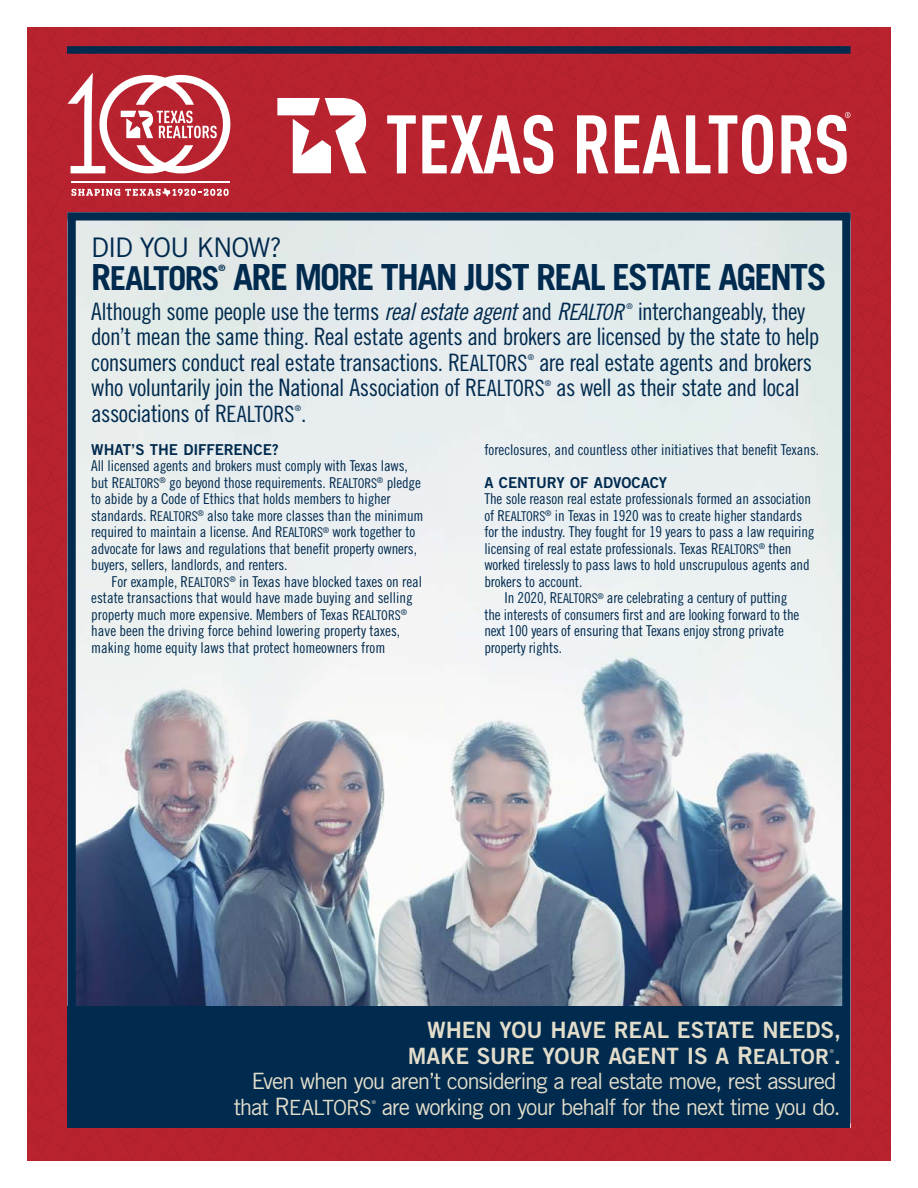
<style>
.page{position:relative;width:918px;height:1188px;background:#fff}
.page>*{position:absolute;margin:0;border:0;box-sizing:border-box;transform-origin:0 0}
.Department___Primary{font:700 36px "Trade Gothic";letter-spacing:-.05em;color:#002a4e}
.Department___Seconda{font:27px "Trade Gothic";letter-spacing:-.055em;color:#002a4e}
.Department___SHARE{font:24px/25.5px "Trade Gothic Cond Eighteen";letter-spacing:-.025em;color:#002a4e}
.Department___SHARE-2{font:22.5px "Trade Gothic";letter-spacing:-.05em;color:#e2ddcb}
.Department___SHARE-3{font:22.5px/25.5px "Trade Gothic Bold Two";letter-spacing:-.005em;color:#e2ddcb;text-align:right}
.Department___Body_Co{font:15px/16.5px "Trade Gothic Cond Eighteen";letter-spacing:-.01em;color:#002a4e}
.Department___SHARE-4{font:15px "Trade Gothic Bold Two";letter-spacing:-.005em;color:#002a4e}
.Department___Primary-2{font:700 8.7px "Trade Gothic";color:#002a4e}
.Department___SHARE-5{font:7.8px "Trade Gothic Cond Eighteen";color:#002a4e}
.Department___SHARE-6{font:5.25px "Trade Gothic";color:#e2ddcb}
.s1{font-size:33px}
.s2{font-family:"Trade Gothic Cond Eighteen Obl"}
.s3{font-family:"Trade Gothic Cond Eighteen Obl";font-size:22.5px}
.s4{font-size:22.5px}
.s5{font-size:13.5px}
.s6{font-size:24px}
.s7{font-size:21px}
</style>
<div class="page">
<div style="left:27px;top:27px;width:864px;height:1134px;background:#b8232f"></div>
<hr style="left:71px;top:181px;width:158px;height:1px;background:#fff">
<svg style="left:71px;top:188px;width:158px;height:9px"></svg>
<svg style="left:68px;top:72px;width:166px;height:101px"></svg>
<div style="left:67px;top:46px;width:784px;height:8px;background:#002a4e"></div>
<svg style="left:277px;top:98px;width:89px;height:75px"></svg>
<svg style="left:387px;top:115px;width:29px;height:58px"></svg>
<svg style="left:422px;top:115px;width:131px;height:59px"></svg>
<svg style="left:577px;top:115px;width:31px;height:58px"></svg>
<svg style="left:615px;top:115px;width:65px;height:58px"></svg>
<svg style="left:686px;top:115px;width:87px;height:59px"></svg>
<svg style="left:781px;top:112px;width:70px;height:62px"></svg>
<img style="left:76px;top:221px;width:766px;height:786px">
<div style="left:68px;top:1007px;width:782px;height:121px;background:#002a4e"></div>
<div style="left:68px;top:212px;width:782px;height:9px;background:#002a4e"></div>
<div style="left:68px;top:213px;width:8px;height:910px;background:#002a4e"></div>
<div style="left:842px;top:213px;width:8px;height:910px;background:#002a4e"></div>
<p class="Department___Seconda" style="left:91px;top:231px;width:192px">DID YOU KNOW?</p>
<p class="Department___Primary" style="left:91px;top:255px;width:737px">R<span class="s1">EALTORS</span> ARE MORE THAN JUST REAL ESTATE AGENTS</p>
<p class="Department___Primary-2" style="left:218px;top:263px;width:8px">®</p>
<p class="Department___SHARE" style="left:91px;top:298px;width:534px">Although some people use the terms <span class="s2">real estate agent</span> and <span class="s2">R</span><span class="s3">EALTOR</span></p>
<p class="Department___SHARE-5" style="left:626px;top:302px;width:8px">®</p>
<p class="Department___SHARE" style="left:91px;top:298px;width:730px;text-indent:546px">interchangeably, they don’t mean the same thing. Real estate agents and brokers are licensed by the state to help consumers conduct real estate transactions. R<span class="s4">EALTORS</span></p>
<p class="Department___SHARE" style="left:91px;top:349px;width:722px;text-indent:448px">are real estate agents and brokers who voluntarily join the National Association of R<span class="s4">EALTORS</span></p>
<p class="Department___SHARE-5" style="left:528px;top:353px;width:8px">®</p>
<p class="Department___SHARE-5" style="left:545px;top:378px;width:8px">®</p>
<p class="Department___SHARE" style="left:556px;top:374px;width:245px">as well as their state and local</p>
<p class="Department___SHARE" style="left:91px;top:400px;width:217px">associations of R<span class="s4">EALTORS</span> .</p>
<p class="Department___SHARE-5" style="left:295px;top:404px;width:8px">®</p>
<p class="Department___SHARE-4" style="left:91px;top:440px;width:189px">WHAT’S THE DIFFERENCE?</p>
<p class="Department___Body_Co" style="left:91px;top:457px;width:334px">All licensed agents and brokers must comply with Texas laws, but R<span class="s5">EALTORS</span><sup>®</sup> go beyond those requirements. R<span class="s5">EALTORS</span><sup>®</sup> pledge to abide by a Code of Ethics that holds members to higher standards. R<span class="s5">EALTORS</span><sup>®</sup> also take more classes than the minimum required to maintain a license. And R<span class="s5">EALTORS</span><sup>®</sup> work together to advocate for laws and regulations that benefit property owners, buyers, sellers, landlords, and renters.</p>
<p class="Department___Body_Co" style="left:91px;top:573px;width:333px;text-indent:20px">For example, R<span class="s5">EALTORS</span><sup>®</sup> in Texas have blocked taxes on real estate transactions that would have made buying and selling property much more expensive. Members of Texas R<span class="s5">EALTORS</span><sup>® </sup>have been the driving force behind lowering property taxes, making home equity laws that protect homeowners from</p>
<p class="Department___Body_Co" style="left:484px;top:441px;width:336px">foreclosures, and countless other initiatives that benefit Texans.</p>
<p class="Department___SHARE-4" style="left:484px;top:473px;width:184px">A CENTURY OF ADVOCACY</p>
<p class="Department___Body_Co" style="left:484px;top:490px;width:332px">The sole reason real estate professionals formed an association of R<span class="s5">EALTORS</span><sup>®</sup> in Texas in 1920 was to create higher standards for the industry. They fought for 19 years to pass a law requiring licensing of real estate professionals. Texas R<span class="s5">EALTORS</span><sup>®</sup> then worked tirelessly to pass laws to hold unscrupulous agents and brokers to account.</p>
<p class="Department___Body_Co" style="left:484px;top:589px;width:316px;text-indent:20px">In 2020, R<span class="s5">EALTORS</span><sup>®</sup> are celebrating a century of putting the interests of consumers first and are looking forward to the next 100 years of ensuring that Texans enjoy strong private property rights.</p>
<p class="Department___SHARE-3" style="left:408px;top:1017px;width:435px">WHEN YOU HAVE REAL ESTATE NEEDS,<br>MAKE SURE YOUR AGENT IS A <span class="s6">R</span><span class="s7">EALTOR</span> .</p>
<p class="Department___SHARE-6" style="left:830px;top:1048px;width:6px">®</p>
<p class="Department___SHARE-2" style="left:252px;top:1067px;width:587px">Even when you aren’t considering a real estate move, rest assured</p>
<p class="Department___SHARE-6" style="left:372px;top:1099px;width:6px">®</p>
<p class="Department___SHARE-2" style="left:234px;top:1093px;width:609px">that <span class="s6">R</span><span class="s7">EALTORS</span> are working on your behalf for the next time you do.</p>
</div>
